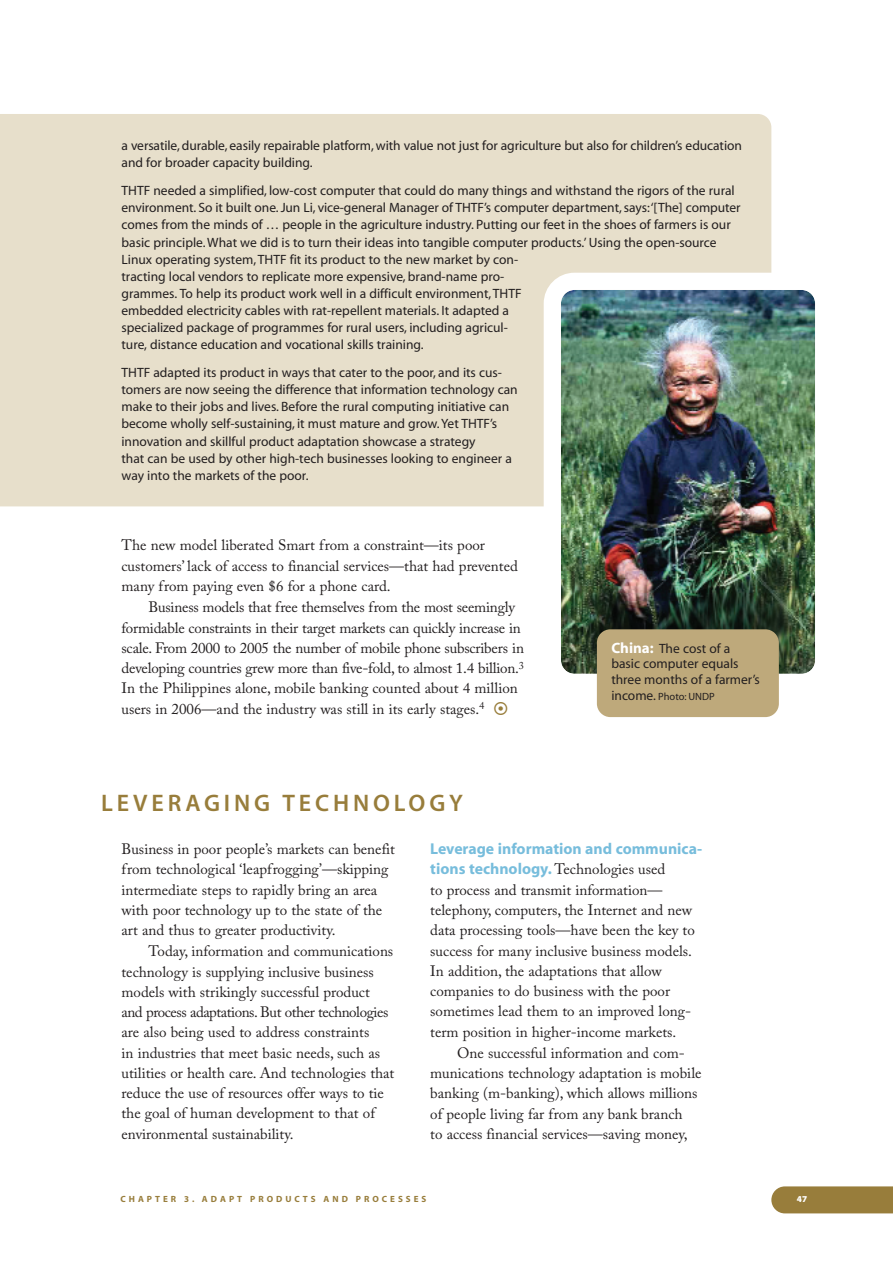
<style>
.page{position:relative;width:893px;height:1263px;background:#fff}
.page>*{position:absolute;margin:0;border:0;box-sizing:border-box;transform-origin:0 0}
.t1{font:24px "Myriad MM 565 600";letter-spacing:.16em;color:#987d3b}
.t2{font:700 15.75px/20.2px "Myriad";color:#77bddc}
.t3{font:15px/20.2px "Adobe Caslon Pro";color:#231f20}
.t4{font:13.5px/17.1px "Myriad MM 406 600";color:#231f20}
.t5{font:13.5px/15.9px "Myriad";color:#231f20}
.t6{font:10.5px "Myriad";color:#231f20}
.t7{font:700 9px "Myriad";letter-spacing:.335em;color:#987d3b}
.t8{font:9px "Myriad MM 830 600";color:#fff}
.s1{font-weight:700;font-size:15px;color:#fff}
.s2{font-size:13.5px}
.s3{font-family:"Adobe Caslon Pro";font-weight:400;font-size:15px;color:#231f20}
</style>
<div class="page">
<div style="left:771px;top:1186px;width:122px;height:27px;background:#987d3b"></div>
<div style="left:0;top:114px;width:771px;height:392px;background:#e7dfcb"></div>
<img style="left:544px;top:273px;width:271px;height:418px">
<div style="left:597px;top:629px;width:182px;height:88px;background:#bea97b;border-radius:14px"></div>
<p class="t4" style="left:121px;top:138px;width:622px;line-height:17.5px">a versatile, durable, easily repairable platform, with value not just for agriculture but also for children’s education and for broader capacity building.</p>
<p class="t4" style="left:121px;top:183px;width:621px">THTF needed a simplified, low-cost computer that could do many things and withstand the rigors of the rural environment. So it built one. Jun Li, vice-general Manager of THTF’s computer department, says: ‘[The] computer comes from the minds of … people in the agriculture industry. Putting our feet in the shoes of farmers is our basic principle. What we did is to turn their ideas into tangible computer products.’ Using the open-source Linux operating system, THTF fit its product to the new market by con-<br>tracting local vendors to replicate more expensive, brand-name pro-<br>grammes. To help its product work well in a difficult environment, THTF<br>embedded electricity cables with rat-repellent materials. It adapted a<br>specialized package of programmes for rural users, including agricul-<br>ture, distance education and vocational skills training.</p>
<p class="t4" style="left:121px;top:365px;width:398px">THTF adapted its product in ways that cater to the poor, and its cus&shy;tomers are now seeing the difference that information technology can make to their jobs and lives. Before the rural computing initiative can become wholly self-sustaining, it must mature and grow. Yet THTF’s innovation and skillful product adaptation showcase a strategy<br>that can be used by other high-tech businesses looking to engineer a way into the markets of the poor.</p>
<p class="t3" style="left:121px;top:537px;width:398px">The new model liberated Smart from a constraint—its poor customers’ lack of access to financial services—that had prevented many from paying even $6 for a phone card.</p>
<p class="t3" style="left:121px;top:599px;width:404px;text-indent:27px">Business models that free themselves from the most seemingly formidable constraints in their target markets can quickly increase in scale. From 2000 to 2005 the number of mobile phone subscribers in developing countries grew more than five-fold, to almost 1.4 billion.<sup>3<br></sup>In the Philippines alone, mobile banking counted about 4 million users in 2006—and the industry was still in its early stages.<sup>4</sup></p>
<h1 class="t1" style="left:101px;top:794px;width:363px">LEVERAGING TECHNOLOGY</h1>
<p class="t5" style="left:611px;top:641px;width:150px"><span class="s1">China:</span> The cost of a basic computer equals three months of a farmer’s</p>
<p class="t6" style="left:611px;top:693px;width:105px"><span class="s2">income.</span> Photo: UNDP</p>
<p class="t3" style="left:121px;top:840px;width:275px">Business in poor people’s markets can benefit from technological ‘leapfrogging’—skipping intermediate steps to rapidly bring an area with poor technology up to the state of the art and thus to greater productivity.</p>
<p class="t3" style="left:121px;top:943px;width:274px;text-indent:27px">Today, information and communications technology is supplying inclusive business models with strikingly successful product and process adaptations. But other technologies are also being used to address constraints<br>in industries that meet basic needs, such as utilities or health care. And technologies that reduce the use of resources offer ways to tie the goal of human development to that of environmental sustainability.</p>
<p class="t2" style="left:430px;top:840px;width:273px">Leverage information and communica&shy;tions technology. <span class="s3">Technologies used</span></p>
<p class="t3" style="left:430px;top:881px;width:266px">to process and transmit information— telephony, computers, the Internet and new data processing tools—have been the key to success for many inclusive business models.<br>In addition, the adaptations that allow companies to do business with the poor sometimes lead them to an improved long&shy;term position in higher-income markets.</p>
<p class="t3" style="left:430px;top:1044px;width:273px;text-indent:27px">One successful information and com&shy;munications technology adaptation is mobile banking (m-banking), which allows millions of people living far from any bank branch<br>to access financial services—saving money,</p>
<p class="t7" style="left:120px;top:1196px;width:308px">CHAPTER 3. ADAPT PRODUCTS AND PROCESSES</p>
<p class="t8" style="left:797px;top:1196px;width:12px">47</p>
</div>
